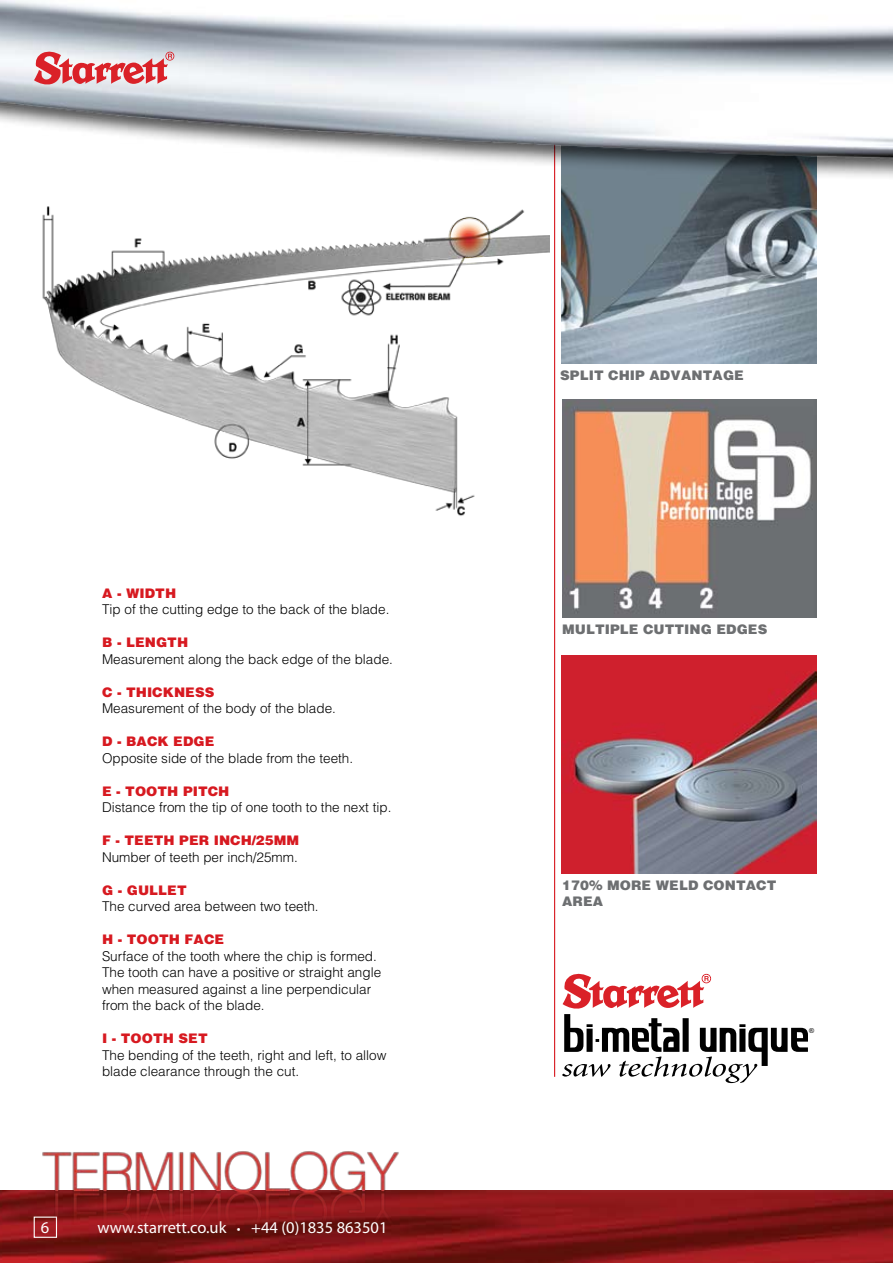
<style>
.page{position:relative;width:893px;height:1263px;background:#fff}
.page>*{position:absolute;margin:0;border:0;box-sizing:border-box;transform-origin:0 0}
.t1{font:16.5px "Myriad Pro";color:#fff}
.t2{font:300 13.5px/16.5px "Helvetica";color:#000}
.t3{font:900 13.5px "Helvetica";color:#d71920}
.t4{font:900 13.5px/16.2px "Helvetica";color:#6d6f71}
.t5{font:6.9px "Arial";color:#010101}
.s1{font-size:13.5px}
</style>
<div class="page">
<img style="left:0;top:1191px;width:893px;height:72px">
<div style="left:34px;top:1216px;width:23px;height:22px;border:1px solid #fff"></div>
<hr style="left:554px;top:135px;width:1px;height:942px;background:#d71920">
<img style="left:561px;top:196px;width:255px;height:168px">
<img style="left:42px;top:206px;width:507px;height:310px">
<svg style="left:562px;top:974px;width:246px;height:109px"></svg>
<img style="left:562px;top:400px;width:254px;height:217px">
<img style="left:561px;top:656px;width:255px;height:217px">
<img style="left:0;top:0;width:893px;height:196px">
<img style="left:40px;top:1151px;width:363px;height:75px">
<svg style="left:34px;top:52px;width:140px;height:33px"></svg>
<p class="t3" style="left:102px;top:585px;width:76px">A - WIDTH</p>
<p class="t2" style="left:102px;top:601px;width:289px">Tip of the cutting edge to the back of the blade.</p>
<p class="t3" style="left:102px;top:634px;width:88px">B - LENGTH</p>
<p class="t2" style="left:102px;top:650px;width:292px">Measurement along the back edge of the blade.</p>
<p class="t3" style="left:102px;top:684px;width:114px">C - THICKNESS</p>
<p class="t2" style="left:102px;top:700px;width:235px">Measurement of the body of the blade.</p>
<p class="t3" style="left:102px;top:733px;width:114px">D - BACK EDGE</p>
<p class="t2" style="left:102px;top:749px;width:253px">Opposite side of the blade from the teeth.</p>
<p class="t3" style="left:102px;top:783px;width:129px">E - TOOTH PITCH</p>
<p class="t2" style="left:102px;top:799px;width:291px">Distance from the tip of one tooth to the next tip.</p>
<p class="t3" style="left:102px;top:832px;width:199px">F - TEETH PER INCH/25MM</p>
<p class="t2" style="left:102px;top:848px;width:197px">Number of teeth per inch/25mm.</p>
<p class="t3" style="left:102px;top:882px;width:86px">G - GULLET</p>
<p class="t2" style="left:102px;top:898px;width:218px">The curved area between two teeth.</p>
<p class="t3" style="left:102px;top:931px;width:124px">H - TOOTH FACE</p>
<p class="t2" style="left:102px;top:947px;width:281px">Surface of the tooth where the chip is formed.<br>The tooth can have a positive or straight angle when measured against a line perpendicular from the back of the blade.</p>
<p class="t3" style="left:102px;top:1030px;width:107px">I - TOOTH SET</p>
<p class="t2" style="left:102px;top:1046px;width:286px">The bending of the teeth, right and left, to allow blade clearance through the cut.</p>
<p class="t1" style="left:41px;top:1217px;width:10px">6</p>
<p class="t1" style="left:97px;top:1218px;width:292px">www.starrett.co.uk <span class="s1">•</span> +44 (0)1835 863501</p>
<p class="t4" style="left:560px;top:367px;width:185px">SPLIT CHIP ADVANTAGE</p>
<p class="t4" style="left:562px;top:621px;width:207px">MULTIPLE CUTTING EDGES</p>
<p class="t4" style="left:562px;top:877px;width:216px">170% MORE WELD CONTACT<br>AREA</p>
<p class="t5" style="left:809px;top:1026px;width:7px">®</p>
</div>
